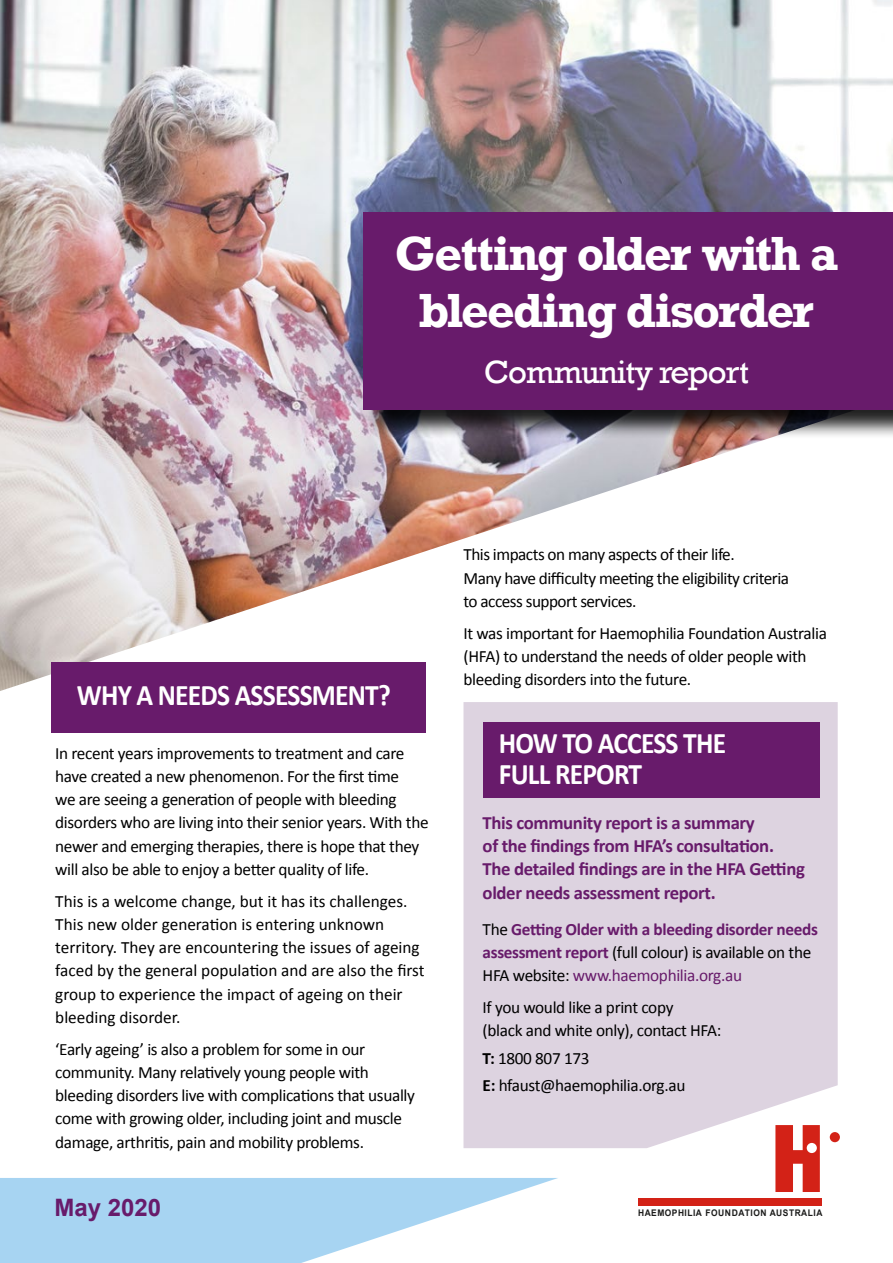
<style>
.page{position:relative;width:893px;height:1263px;background:#fff}
.page>*{position:absolute;margin:0;border:0;box-sizing:border-box;transform-origin:0 0}
.t1{font:700 45px/57px "Rockwell";letter-spacing:-.03em;color:#fff;text-align:center}
.t2{font:33px "Rockwell";letter-spacing:-.03em;color:#fff}
.t3{font:700 30px/31.5px "Calibri";letter-spacing:-.03em;color:#fff;scale:.92 1}
.t4{font:700 24px "Arial";color:#681b6b}
.t5{font:700 18.75px/23.2px "Calibri";letter-spacing:-.02em;color:#681b6b}
.t6{font:17.25px/23.2px "Calibri";letter-spacing:-.02em;color:#000}
.t7{font:17.25px/23.2px "Calibri";color:#000}
.t8{font:700 17.25px/23.2px "Calibri";letter-spacing:-.02em;color:#681b6b}
.t9{font:700 9.15px "Arial";letter-spacing:.06em;color:#1c1c1b;scale:.92 1}
.s1{font-weight:400;color:#000}
.s2{font-weight:400}
.s3{font-weight:700}
</style>
<div class="page">
<svg style="left:0;top:1178px;width:558px;height:85px;fill:#a7d4f2"></svg>
<div style="left:463px;top:702px;width:375px;height:446px;background:#ddd3e0"></div>
<img style="left:0;top:0;width:893px;height:691px">
<div style="left:364px;top:214px;width:529px;height:226px;background:#000;opacity:.87"></div>
<div style="left:364px;top:213px;width:529px;height:197px;background:#681b6b"></div>
<div style="left:51px;top:662px;width:374px;height:70px;background:#681b6b"></div>
<div style="left:483px;top:722px;width:337px;height:75px;background:#681b6b"></div>
<div style="left:638px;top:1198px;width:184px;height:8px;background:#d32217"></div>
<div style="left:830px;top:1132px;width:10px;height:10px;background:#d32217;border-radius:50%"></div>
<svg style="left:775px;top:1125px;width:45px;height:67px"></svg>
<h1 class="t1" style="left:395px;top:224px;width:445px">Getting older with a bleeding disorder</h1>
<h2 class="t2" style="left:484px;top:352px;width:266px">Community report</h2>
<h3 class="t3" style="left:77px;top:680px;width:343px">WHY A NEEDS ASSESSMENT?</h3>
<p class="t6" style="left:55px;top:741px;width:375px">In recent years improvements to treatment and care have created a new phenomenon. For the first time<br>we are seeing a generation of people with bleeding disorders who are living into their senior years. With the newer and emerging therapies, there is hope that they will also be able to enjoy a better quality of life.</p>
<p class="t7" style="left:55px;top:889px;width:371px">This is a welcome change, but it has its challenges.<br>This new older generation is entering unknown territory. They are encountering the issues of ageing faced by the general population and are also the first group to experience the impact of ageing on their bleeding disorder.</p>
<p class="t6" style="left:55px;top:1037px;width:361px">‘Early ageing’ is also a problem for some in our community. Many relatively young people with bleeding disorders live with complications that usually come with growing older, including joint and muscle damage, arthritis, pain and mobility problems.</p>
<p class="t6" style="left:463px;top:543px;width:327px">This impacts on many aspects of their life.<br>Many have difficulty meeting the eligibility criteria to access support services.</p>
<p class="t6" style="left:463px;top:621px;width:365px">It was important for Haemophilia Foundation Australia (HFA) to understand the needs of older people with bleeding disorders into the future.</p>
<h3 class="t3" style="left:499px;top:727px;width:249px">HOW TO ACCESS THE<br>FULL REPORT</h3>
<p class="t5" style="left:483px;top:811px;width:324px">This community report is a summary<br>of the findings from HFA’s consultation.<br>The detailed findings are in the HFA Getting older needs assessment report.</p>
<p class="t8" style="left:483px;top:917px;width:337px"><span class="s1">The</span> Getting Older with a bleeding disorder needs assessment report <span class="s1">(full colour) is available on the<br>HFA website:</span> <span class="s2">www.haemophilia.org.au</span></p>
<p class="t6" style="left:483px;top:996px;width:240px">If you would like a print copy<br>(black and white only), contact HFA:</p>
<p class="t6" style="left:483px;top:1044px;width:204px;line-height:27.5px"><span class="s3">T:</span> 1800 807 173<br><span class="s3">E:</span> hfaust@haemophilia.org.au</p>
<h3 class="t4" style="left:54px;top:1191px;width:108px">May 2020</h3>
<p class="t9" style="left:638px;top:1207px;width:202px">HAEMOPHILIA FOUNDATION AUSTRALIA</p>
</div>
